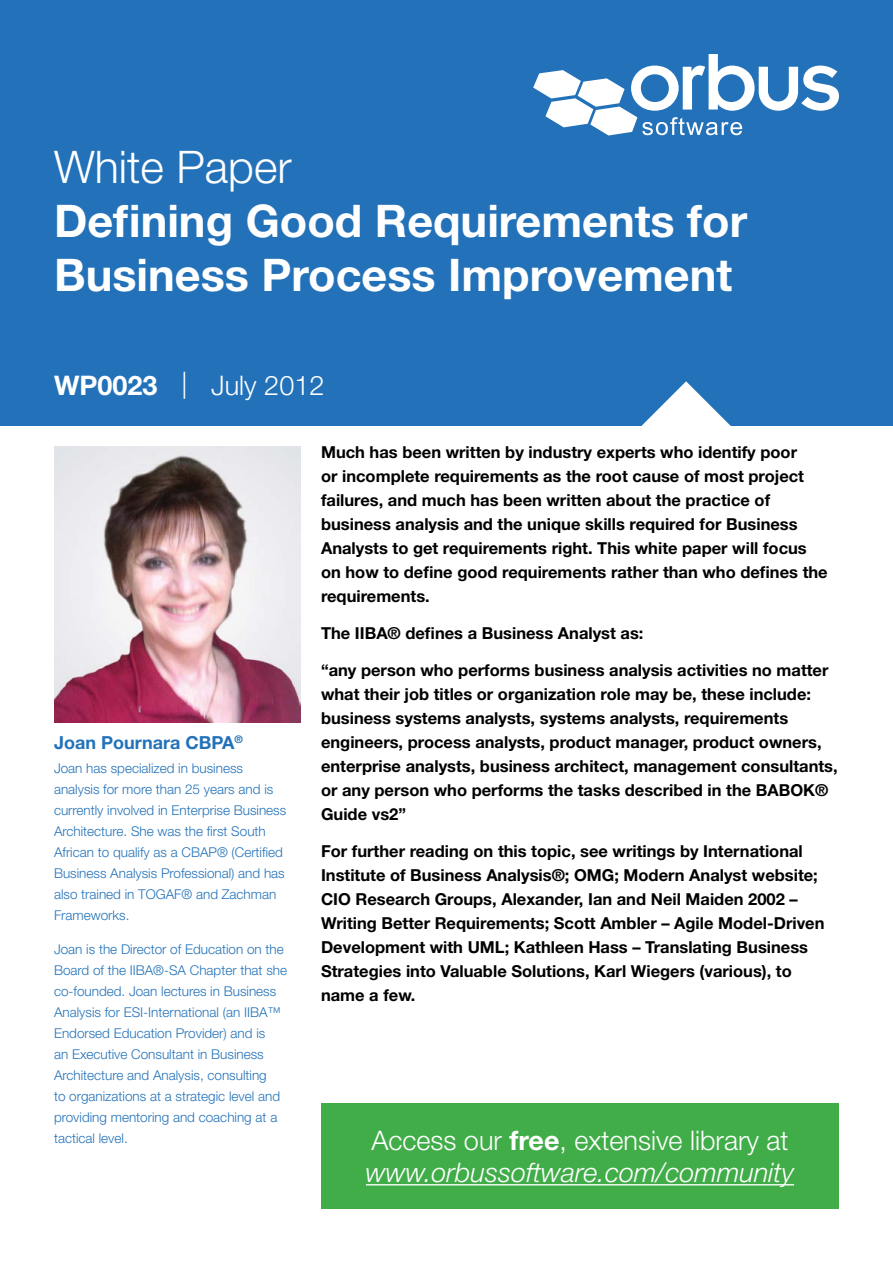
<style>
.page{position:relative;width:893px;height:1263px;background:#fff}
.page>*{position:absolute;margin:0;border:0;box-sizing:border-box;transform-origin:0 0}
.t1{font:700 45px/54px "Helvetica Neue LT Std";color:#fff}
.t2{font:300 45px "Helvetica Neue LT Std";color:#fff}
.t3{font:italic 300 27px/32.4px "Helvetica Neue LT Std";color:#fff}
.t4{font:300 27px "Helvetica Neue LT Std";color:#fff}
.t5{font:700 18px "Helvetica Neue LT Std";color:#2372b9}
.t6{font:700 16.5px/24px "Helvetica Neue LT Std";color:#000}
.t7{font:300 13.5px/21px "Helvetica Neue LT Std";color:#2372b9}
.s1{font-weight:700}
.s2{font-style:normal}
.s3{font-weight:700;font-style:normal}
</style>
<div class="page">
<div style="left:0;top:0;width:893px;height:425px;background:#2372b9"></div>
<svg style="left:533px;top:54px;width:306px;height:81px"></svg>
<svg style="left:641px;top:381px;width:90px;height:45px"></svg>
<img style="left:54px;top:446px;width:247px;height:277px">
<div style="left:321px;top:1103px;width:518px;height:106px;background:#41ad49"></div>
<hr style="left:366px;top:1184px;width:428px;height:1px;background:#fff">
<h1 class="t2" style="left:54px;top:140px;width:239px">White Paper</h1>
<h1 class="t1" style="left:54px;top:193px;width:695px">Defining Good Requirements for<br>Business Process Improvement</h1>
<h2 class="t4" style="left:54px;top:368px;width:272px"><span class="s1">WP0023</span> | July 2012</h2>
<p class="t5" style="left:54px;top:732px;width:190px">Joan Pournara CBPA<sup>®</sup></p>
<p class="t7" style="left:54px;top:757px;width:234px">Joan has specialized in business analysis for more than 25 years and is currently involved in Enterprise Business Architecture. She was the first South African to qualify as a CBAP® (Certified Business Analysis Professional) and has also trained in TOGAF® and Zachman Frameworks.</p>
<p class="t7" style="left:54px;top:938px;width:235px">Joan is the Director of Education on the Board of the IIBA®-SA Chapter that she co-founded. Joan lectures in Business Analysis for ESI-International (an IIBA™ Endorsed Education Provider) and is<br>an Executive Consultant in Business Architecture and Analysis, consulting<br>to organizations at a strategic level and providing mentoring and coaching at a tactical level.</p>
<p class="t6" style="left:321px;top:440px;width:508px">Much has been written by industry experts who identify poor<br>or incomplete requirements as the root cause of most project failures, and much has been written about the practice of business analysis and the unique skills required for Business Analysts to get requirements right. This white paper will focus on how to define good requirements rather than who defines the requirements.</p>
<p class="t6" style="left:321px;top:621px;width:324px">The IIBA® defines a Business Analyst as:</p>
<p class="t6" style="left:321px;top:658px;width:518px">“any person who performs business analysis activities no matter what their job titles or organization role may be, these include: business systems analysts, systems analysts, requirements engineers, process analysts, product manager, product owners, enterprise analysts, business architect, management consultants, or any person who performs the tasks described in the BABOK® Guide vs2”</p>
<p class="t6" style="left:321px;top:838px;width:505px">For further reading on this topic, see writings by International Institute of Business Analysis®; OMG; Modern Analyst website; CIO Research Groups, Alexander, Ian and Neil Maiden 2002 – Writing Better Requirements; Scott Ambler – Agile Model-Driven Development with UML; Kathleen Hass – Translating Business Strategies into Valuable Solutions, Karl Wiegers (various), to name a few.</p>
<h2 class="t3" style="left:366px;top:1123px;width:430px"><span class="s2">Access our</span> <span class="s3">free</span><span class="s2">, extensive library at </span>www.orbussoftware.com/community</h2>
</div>
